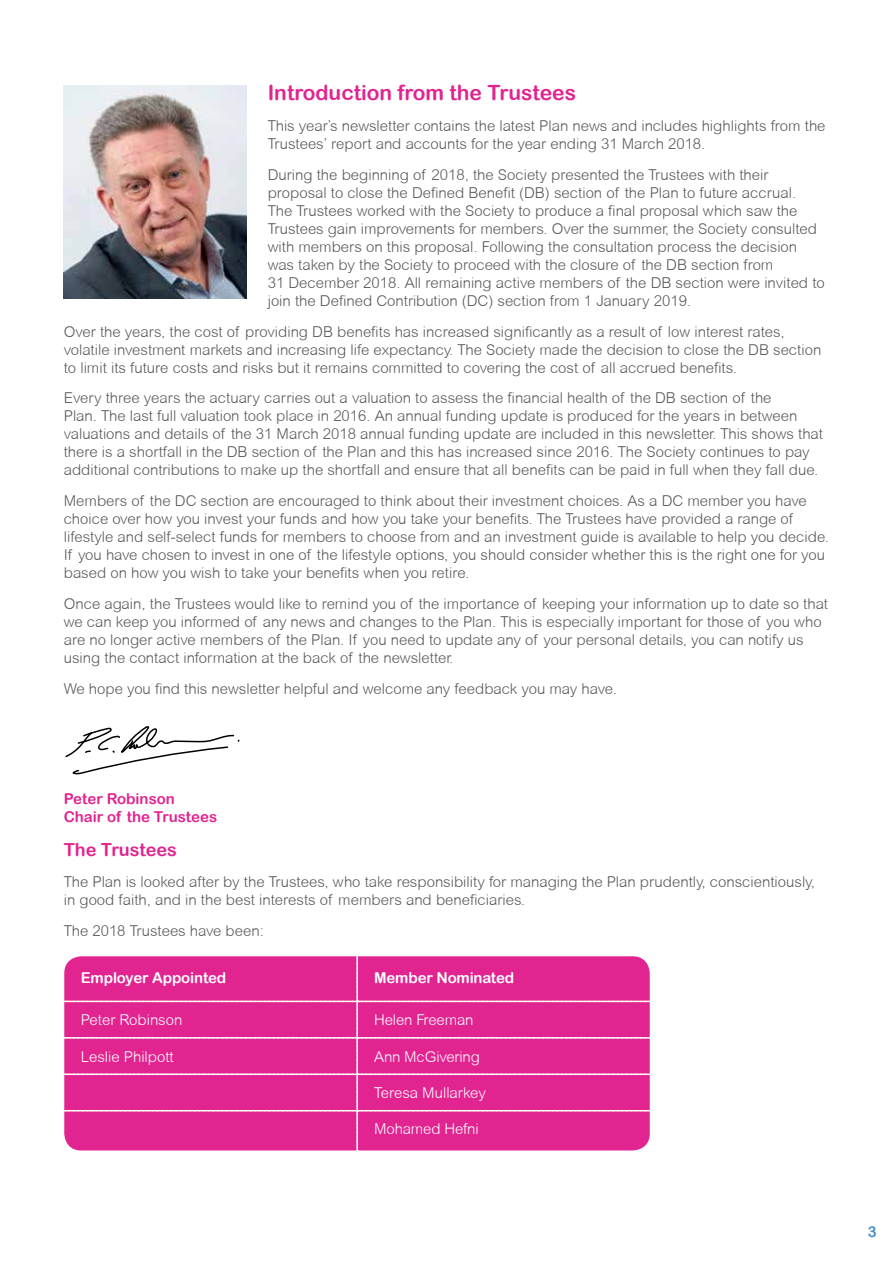
<style>
.page{position:relative;width:893px;height:1263px;background:#fff}
.page>*{position:absolute;margin:0;border:0;box-sizing:border-box;transform-origin:0 0}
.t1{font:21px "Arial Rounded MT Bold";color:#e12490}
.t2{font:18px "Arial Rounded MT Bold";color:#e12490}
.t3{font:300 15px/18px "Arial Rounded MT";color:#58595b}
.t4{font:300 15px "Arial Rounded MT";letter-spacing:-.01em;color:#fff}
.t5{font:15px "Arial Rounded MT Bold";letter-spacing:-.01em;color:#fff}
.t6{font:15px/18px "Arial Rounded MT Bold";color:#e12490}
.t7{font:15px "Arial Rounded MT Bold";color:#3e8dcb}
</style>
<div class="page">
<div style="left:65px;top:956px;width:585px;height:195px;background:#e12490"></div>
<img style="left:64px;top:85px;width:182px;height:214px">
<svg style="left:65px;top:726px;width:175px;height:48px"></svg>
<h1 class="t1" style="left:268px;top:80px;width:310px">Introduction from the Trustees</h1>
<p class="t3" style="left:268px;top:117px;width:559px">This year’s newsletter contains the latest Plan news and includes highlights from the<br>Trustees’ report and accounts for the year ending 31 March 2018.</p>
<p class="t3" style="left:268px;top:165px;width:559px">During the beginning of 2018, the Society presented the Trustees with their proposal to close the Defined Benefit (DB) section of the Plan to future accrual.<br>The Trustees worked with the Society to produce a final proposal which saw the Trustees gain improvements for members. Over the summer, the Society consulted with members on this proposal. Following the consultation process the decision was taken by the Society to proceed with the closure of the DB section from<br>31 December 2018. All remaining active members of the DB section were invited to join the Defined Contribution (DC) section from 1 January 2019.</p>
<p class="t3" style="left:64px;top:322px;width:759px">Over the years, the cost of providing DB benefits has increased significantly as a result of low interest rates, volatile investment markets and increasing life expectancy. The Society made the decision to close the DB section to limit its future costs and risks but it remains committed to covering the cost of all accrued benefits.</p>
<p class="t3" style="left:64px;top:389px;width:761px">Every three years the actuary carries out a valuation to assess the financial health of the DB section of the<br>Plan. The last full valuation took place in 2016. An annual funding update is produced for the years in between valuations and details of the 31 March 2018 annual funding update are included in this newsletter. This shows that there is a shortfall in the DB section of the Plan and this has increased since 2016. The Society continues to pay additional contributions to make up the shortfall and ensure that all benefits can be paid in full when they fall due.</p>
<p class="t3" style="left:64px;top:492px;width:767px">Members of the DC section are encouraged to think about their investment choices. As a DC member you have choice over how you invest your funds and how you take your benefits. The Trustees have provided a range of lifestyle and self-select funds for members to choose from and an investment guide is available to help you decide.<br>If you have chosen to invest in one of the lifestyle options, you should consider whether this is the right one for you based on how you wish to take your benefits when you retire.</p>
<p class="t3" style="left:64px;top:594px;width:766px">Once again, the Trustees would like to remind you of the importance of keeping your information up to date so that we can keep you informed of any news and changes to the Plan. This is especially important for those of you who are no longer active members of the Plan. If you need to update any of your personal details, you can notify us using the contact information at the back of the newsletter.</p>
<p class="t3" style="left:64px;top:679px;width:555px">We hope you find this newsletter helpful and welcome any feedback you may have.</p>
<p class="t6" style="left:64px;top:789px;width:155px">Peter Robinson<br>Chair of the Trustees</p>
<p class="t2" style="left:64px;top:839px;width:115px">The Trustees</p>
<p class="t3" style="left:64px;top:873px;width:753px">The Plan is looked after by the Trustees, who take responsibility for managing the Plan prudently, conscientiously, in good faith, and in the best interests of members and beneficiaries.</p>
<p class="t3" style="left:64px;top:921px;width:202px">The 2018 Trustees have been:</p>
<p class="t5" style="left:81px;top:969px;width:147px">Employer Appointed</p>
<p class="t5" style="left:374px;top:969px;width:142px">Member Nominated</p>
<p class="t4" style="left:81px;top:1011px;width:103px">Peter Robinson</p>
<p class="t4" style="left:374px;top:1011px;width:101px">Helen Freeman</p>
<p class="t4" style="left:81px;top:1047px;width:95px">Leslie Philpott</p>
<p class="t4" style="left:374px;top:1047px;width:107px">Ann McGivering</p>
<p class="t4" style="left:374px;top:1084px;width:113px">Teresa Mullarkey</p>
<p class="t4" style="left:374px;top:1120px;width:106px">Mohamed Hefni</p>
<p class="t7" style="left:868px;top:1223px;width:10px">3</p>
</div>
